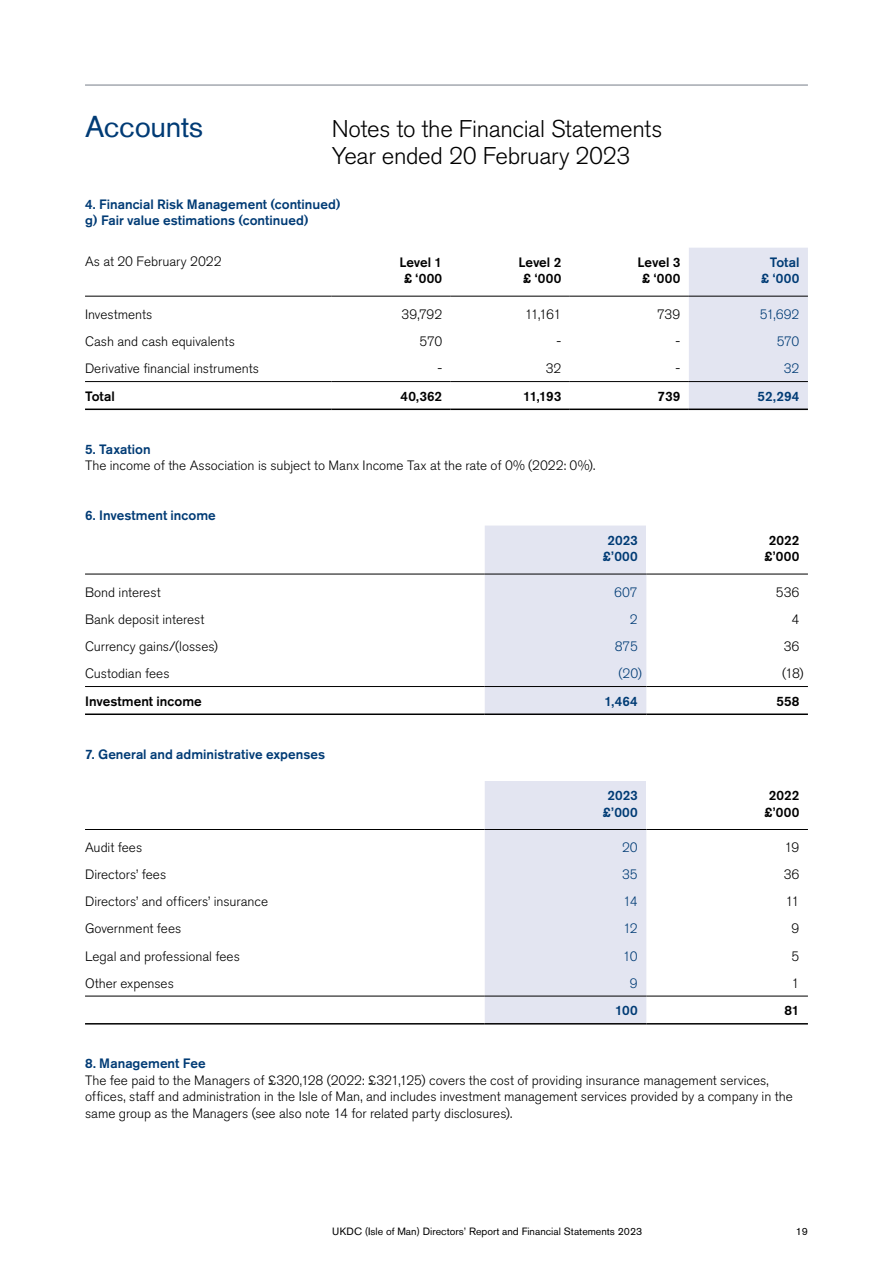
<style>
.page{position:relative;width:893px;height:1263px;background:#fff}
.page>*{position:absolute;margin:0;border:0;box-sizing:border-box;transform-origin:0 0}
.t1{font:30px "Akzidenz Grotesk BE";letter-spacing:-.015em;color:#003b75}
.t2{font:300 24px/27px "Akzidenz Grotesk BE";letter-spacing:-.015em;color:#000}
.t3{font:300 13.5px/16.5px "Akzidenz Grotesk BE";color:#000}
.t4{font:500 13.5px/16.5px "Akzidenz Grotesk BE";color:#003b75;text-align:center}
.t5{font:500 13.5px/16.5px "Akzidenz Grotesk BE";letter-spacing:.005em;color:#000;text-align:center}
.t6{font:300 13.5px "Akzidenz Grotesk BE";letter-spacing:-.01em;color:#003b75}
.t7{font:10.5px "Akzidenz Grotesk BE";color:#000}
</style>
<div class="page">
<svg style="left:332px;top:295px;width:238px;height:114px"></svg>
<div style="left:689px;top:248px;width:119px;height:161px;background:#e3e5f1"></div>
<hr style="left:85px;top:381px;width:247px;height:1px;background:#000">
<hr style="left:332px;top:381px;width:119px;height:1px;background:#000">
<hr style="left:451px;top:381px;width:119px;height:1px;background:#000">
<hr style="left:570px;top:381px;width:119px;height:1px;background:#000">
<hr style="left:689px;top:381px;width:119px;height:1px;background:#000">
<hr style="left:85px;top:409px;width:247px;height:1px;background:#000">
<hr style="left:332px;top:409px;width:119px;height:1px;background:#000">
<hr style="left:451px;top:409px;width:119px;height:1px;background:#000">
<hr style="left:570px;top:409px;width:119px;height:1px;background:#000">
<hr style="left:689px;top:409px;width:119px;height:1px;background:#000">
<hr style="left:85px;top:296px;width:247px;height:1px;background:#000">
<hr style="left:332px;top:296px;width:119px;height:1px;background:#000">
<hr style="left:451px;top:296px;width:119px;height:1px;background:#000">
<hr style="left:570px;top:296px;width:119px;height:1px;background:#000">
<hr style="left:689px;top:296px;width:119px;height:1px;background:#000">
<div style="left:485px;top:526px;width:161px;height:187px;background:#e3e5f1"></div>
<hr style="left:85px;top:713px;width:400px;height:2px;background:#000">
<hr style="left:485px;top:713px;width:161px;height:2px;background:#000">
<hr style="left:646px;top:713px;width:162px;height:2px;background:#000">
<hr style="left:85px;top:686px;width:400px;height:1px;background:#000">
<hr style="left:485px;top:686px;width:161px;height:1px;background:#000">
<hr style="left:646px;top:686px;width:162px;height:1px;background:#000">
<hr style="left:85px;top:574px;width:400px;height:1px;background:#000">
<hr style="left:485px;top:574px;width:161px;height:1px;background:#000">
<hr style="left:646px;top:574px;width:162px;height:1px;background:#000">
<div style="left:485px;top:781px;width:161px;height:242px;background:#e3e5f1"></div>
<hr style="left:85px;top:1023px;width:400px;height:1px;background:#000">
<hr style="left:485px;top:1023px;width:161px;height:1px;background:#000">
<hr style="left:646px;top:1023px;width:162px;height:1px;background:#000">
<hr style="left:85px;top:996px;width:400px;height:1px;background:#000">
<hr style="left:485px;top:996px;width:161px;height:1px;background:#000">
<hr style="left:646px;top:996px;width:162px;height:1px;background:#000">
<hr style="left:85px;top:829px;width:400px;height:1px;background:#000">
<hr style="left:485px;top:829px;width:161px;height:1px;background:#000">
<hr style="left:646px;top:829px;width:162px;height:1px;background:#000">
<hr style="left:85px;top:85px;width:723px;height:1px;background:#777e89">
<h1 class="t1" style="left:85px;top:109px;width:120px">Accounts</h1>
<h2 class="t2" style="left:332px;top:116px;width:332px">Notes to the Financial Statements<br>Year ended 20 February 2023</h2>
<p class="t4" style="left:85px;top:196px;width:257px;text-align:left">4. Financial Risk Management (continued) g) Fair value estimations (continued)</p>
<p class="t3" style="left:85px;top:254px;width:138px">As at 20 February 2022</p>
<p class="t5" style="left:399px;top:254px;width:44px">Level 1 £ ‘000</p>
<p class="t5" style="left:518px;top:254px;width:44px">Level 2 £ ‘000</p>
<p class="t5" style="left:638px;top:254px;width:44px">Level 3 £ ‘000</p>
<p class="t4" style="left:761px;top:254px;width:40px;text-align:right">Total £ ‘000</p>
<p class="t3" style="left:85px;top:306px;width:69px">Investments</p>
<p class="t3" style="left:402px;top:306px;width:42px">39,792</p>
<p class="t3" style="left:525px;top:306px;width:38px">11,161</p>
<p class="t3" style="left:657px;top:306px;width:25px">739</p>
<p class="t6" style="left:760px;top:307px;width:41px">51,692</p>
<p class="t3" style="left:85px;top:333px;width:151px">Cash and cash equivalents</p>
<p class="t3" style="left:420px;top:333px;width:24px">570</p>
<p class="t3" style="left:556px;top:333px;width:6px">-</p>
<p class="t3" style="left:676px;top:333px;width:6px">-</p>
<p class="t6" style="left:777px;top:334px;width:24px">570</p>
<p class="t3" style="left:85px;top:360px;width:176px">Derivative financial instruments</p>
<p class="t3" style="left:437px;top:360px;width:6px">-</p>
<p class="t3" style="left:546px;top:360px;width:17px">32</p>
<p class="t3" style="left:676px;top:360px;width:6px">-</p>
<p class="t6" style="left:784px;top:361px;width:17px">32</p>
<p class="t5" style="left:85px;top:388px;width:31px">Total</p>
<p class="t5" style="left:401px;top:388px;width:43px">40,362</p>
<p class="t5" style="left:523px;top:388px;width:39px">11,193</p>
<p class="t5" style="left:658px;top:388px;width:24px">739</p>
<p class="t4" style="left:757px;top:388px;width:43px">52,294</p>
<p class="t4" style="left:85px;top:440px;width:67px">5. Taxation</p>
<p class="t3" style="left:85px;top:457px;width:512px">The income of the Association is subject to Manx Income Tax at the rate of 0% (2022: 0%).</p>
<p class="t4" style="left:85px;top:506px;width:132px">6. Investment income</p>
<p class="t4" style="left:602px;top:532px;width:37px">2023 £’000</p>
<p class="t5" style="left:764px;top:532px;width:37px">2022 £’000</p>
<p class="t3" style="left:85px;top:584px;width:77px">Bond interest</p>
<p class="t6" style="left:614px;top:585px;width:25px">607</p>
<p class="t3" style="left:776px;top:584px;width:25px">536</p>
<p class="t3" style="left:85px;top:611px;width:121px">Bank deposit interest</p>
<p class="t6" style="left:630px;top:612px;width:9px">2</p>
<p class="t3" style="left:792px;top:611px;width:9px">4</p>
<p class="t3" style="left:85px;top:638px;width:135px">Currency gains/(losses)</p>
<p class="t6" style="left:615px;top:639px;width:25px">875</p>
<p class="t3" style="left:784px;top:638px;width:17px">36</p>
<p class="t3" style="left:85px;top:665px;width:86px">Custodian fees</p>
<p class="t6" style="left:619px;top:666px;width:25px">(20)</p>
<p class="t3" style="left:782px;top:665px;width:23px">(18)</p>
<p class="t5" style="left:85px;top:693px;width:118px">Investment income</p>
<p class="t4" style="left:604px;top:693px;width:35px">1,464</p>
<p class="t5" style="left:776px;top:693px;width:25px">558</p>
<p class="t4" style="left:85px;top:745px;width:242px">7. General and administrative expenses</p>
<p class="t4" style="left:602px;top:787px;width:37px">2023 £’000</p>
<p class="t5" style="left:764px;top:787px;width:37px">2022 £’000</p>
<p class="t3" style="left:85px;top:840px;width:59px">Audit fees</p>
<p class="t6" style="left:622px;top:840px;width:17px">20</p>
<p class="t3" style="left:784px;top:840px;width:16px">19</p>
<p class="t3" style="left:85px;top:867px;width:83px">Directors’ fees</p>
<p class="t6" style="left:622px;top:867px;width:17px">35</p>
<p class="t3" style="left:784px;top:867px;width:17px">36</p>
<p class="t3" style="left:85px;top:894px;width:185px">Directors’ and officers’ insurance</p>
<p class="t6" style="left:623px;top:894px;width:16px">14</p>
<p class="t3" style="left:785px;top:894px;width:15px">11</p>
<p class="t3" style="left:85px;top:921px;width:98px">Government fees</p>
<p class="t6" style="left:623px;top:921px;width:16px">12</p>
<p class="t3" style="left:791px;top:921px;width:9px">9</p>
<p class="t3" style="left:85px;top:948px;width:156px">Legal and professional fees</p>
<p class="t6" style="left:623px;top:948px;width:16px">10</p>
<p class="t3" style="left:791px;top:948px;width:9px">5</p>
<p class="t3" style="left:85px;top:975px;width:90px">Other expenses</p>
<p class="t6" style="left:630px;top:975px;width:9px">9</p>
<p class="t3" style="left:791px;top:975px;width:9px">1</p>
<p class="t4" style="left:615px;top:1002px;width:24px">100</p>
<p class="t5" style="left:784px;top:1002px;width:17px">81</p>
<p class="t4" style="left:85px;top:1055px;width:122px">8. Management Fee</p>
<p class="t3" style="left:85px;top:1072px;width:709px">The fee paid to the Managers of £320,128 (2022: £321,125) covers the cost of providing insurance management services, offices, staff and administration in the Isle of Man, and includes investment management services provided by a company in the same group as the Managers (see also note 14 for related party disclosures).</p>
<p class="t7" style="left:332px;top:1225px;width:312px">UKDC (Isle of Man) Directors’ Report and Financial Statements 2023</p>
<p class="t7" style="left:796px;top:1225px;width:14px">19</p>
</div>
